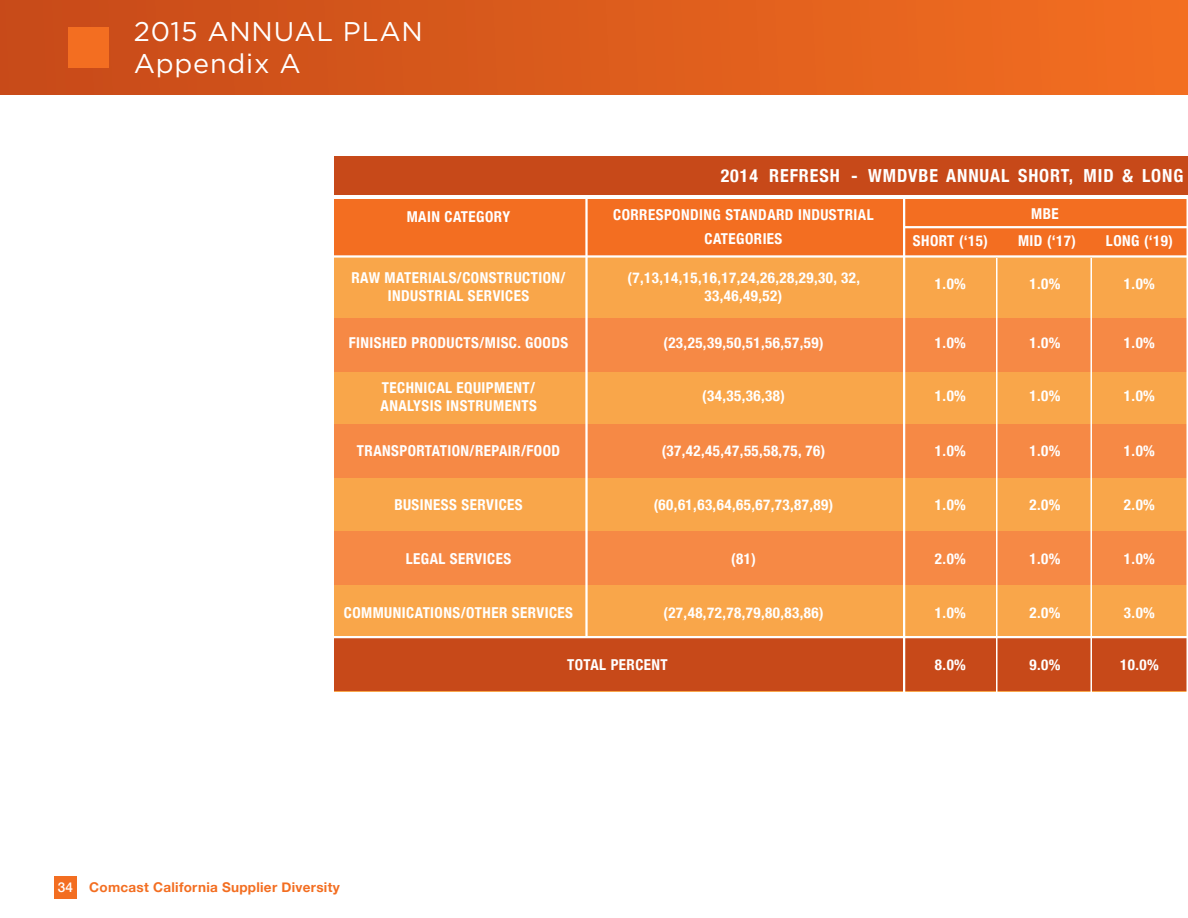
<style>
.page{position:relative;width:1188px;height:918px;background:#fff}
.page>*{position:absolute;margin:0;border:0;box-sizing:border-box;transform-origin:0 0}
.t1{font:27px/32.4px "Gotham";letter-spacing:.03em;color:#fff}
.t2{font:700 condensed 18px "Helvetica Neue";letter-spacing:.05em;color:#fff}
.t3{font:700 condensed 15px "Helvetica Neue";letter-spacing:.03em;color:#fff}
.t4{font:700 13.5px "Helvetica Neue";letter-spacing:.02em;color:#f36e21}
.s1{font-weight:500;color:#fff}
</style>
<div class="page">
<div style="left:54px;top:876px;width:22px;height:22px;background:#f36e21"></div>
<div style="left:0;top:0;width:1188px;height:94px;background:linear-gradient(to right,#c64a18,#f36e21)"></div>
<div style="left:68px;top:27px;width:41px;height:41px;background:#f36e21"></div>
<div style="left:334px;top:309px;width:854px;height:382px;background:#f9a64a"></div>
<div style="left:334px;top:318px;width:854px;height:53px;background:#f68945"></div>
<div style="left:334px;top:424px;width:854px;height:54px;background:#f68945"></div>
<div style="left:334px;top:531px;width:854px;height:53px;background:#f68945"></div>
<div style="left:334px;top:637px;width:854px;height:54px;background:#c74919"></div>
<div style="left:334px;top:239px;width:854px;height:77px;background:#f9a64a"></div>
<div style="left:334px;top:199px;width:854px;height:57px;background:#f36e21"></div>
<div style="left:334px;top:156px;width:854px;height:39px;background:#c74919"></div>
<hr style="left:903px;top:198px;width:2px;height:534px;background:#fff">
<hr style="left:1186px;top:197px;width:2px;height:537px;background:#fff">
<hr style="left:996px;top:258px;width:2px;height:483px;background:#fff">
<hr style="left:1090px;top:258px;width:2px;height:476px;background:#fff">
<hr style="left:585px;top:195px;width:3px;height:443px;background:#fff">
<hr style="left:903px;top:226px;width:285px;height:2px;background:#fff">
<hr style="left:327px;top:255px;width:861px;height:3px;background:#fff">
<hr style="left:327px;top:636px;width:861px;height:2px;background:#fff">
<h1 class="t1" style="left:134px;top:15px;width:291px">2015 ANNUAL PLAN<br>Appendix A</h1>
<p class="t2" style="left:721px;top:165px;width:464px">2014 REFRESH - WMDVBE ANNUAL SHORT, MID &amp; LONG</p>
<p class="t3" style="left:407px;top:207px;width:20px">MAIN</p>
<p class="t3" style="left:445px;top:207px;width:17px">CATEGORY</p>
<p class="t3" style="left:613px;top:206px;width:18px">CORRESPONDING</p>
<p class="t3" style="left:725px;top:206px;width:18px">STANDARD</p>
<p class="t3" style="left:798px;top:206px;width:13px">INDUSTRIAL</p>
<p class="t3" style="left:1031px;top:204px;width:29px">MBE</p>
<p class="t3" style="left:705px;top:230px;width:17px">CATEGORIES</p>
<p class="t3" style="left:913px;top:231px;width:18px">SHORT</p>
<p class="t3" style="left:959px;top:231px;width:30px">(‘15)</p>
<p class="t3" style="left:1018px;top:231px;width:59px">MID (‘17)</p>
<p class="t3" style="left:1106px;top:231px;width:17px">LONG</p>
<p class="t3" style="left:1144px;top:231px;width:30px">(‘19)</p>
<p class="t3" style="left:351px;top:268px;width:54px">RAW MATERIALS</p>
<p class="t3" style="left:457px;top:268px;width:23px">/CONSTRUCTION</p>
<p class="t3" style="left:561px;top:268px;width:6px">/</p>
<p class="t3" style="left:628px;top:268px;width:234px">(7,13,14,15,16,17,24,26,28,29,30, 32,</p>
<p class="t3" style="left:935px;top:274px;width:33px">1.0%</p>
<p class="t3" style="left:1029px;top:274px;width:33px">1.0%</p>
<p class="t3" style="left:1124px;top:274px;width:33px">1.0%</p>
<p class="t3" style="left:388px;top:286px;width:14px">INDUSTRIAL</p>
<p class="t3" style="left:468px;top:286px;width:16px">SERVICES</p>
<p class="t3" style="left:705px;top:286px;width:79px">33,46,49,52)</p>
<p class="t3" style="left:349px;top:334px;width:16px">FINISHED</p>
<p class="t3" style="left:412px;top:334px;width:18px">PRODUCTS</p>
<p class="t3" style="left:479px;top:334px;width:63px">/MISC. GOODS</p>
<p class="t3" style="left:663px;top:334px;width:162px">(23,25,39,50,51,56,57,59)</p>
<p class="t3" style="left:935px;top:334px;width:33px">1.0%</p>
<p class="t3" style="left:1029px;top:334px;width:33px">1.0%</p>
<p class="t3" style="left:1124px;top:334px;width:33px">1.0%</p>
<p class="t3" style="left:382px;top:379px;width:17px">TECHNICAL</p>
<p class="t3" style="left:457px;top:379px;width:26px">EQUIPMENT</p>
<p class="t3" style="left:530px;top:379px;width:6px">/</p>
<p class="t3" style="left:702px;top:386px;width:84px">(34,35,36,38)</p>
<p class="t3" style="left:935px;top:386px;width:33px">1.0%</p>
<p class="t3" style="left:1029px;top:386px;width:33px">1.0%</p>
<p class="t3" style="left:1124px;top:386px;width:33px">1.0%</p>
<p class="t3" style="left:381px;top:397px;width:18px">ANALYSIS</p>
<p class="t3" style="left:446px;top:397px;width:14px">INSTRUMENTS</p>
<p class="t3" style="left:357px;top:442px;width:17px">TRANSPORTATION</p>
<p class="t3" style="left:470px;top:442px;width:23px">/REPAIR</p>
<p class="t3" style="left:521px;top:442px;width:21px">/FOOD</p>
<p class="t3" style="left:662px;top:442px;width:165px">(37,42,45,47,55,58,75, 76)</p>
<p class="t3" style="left:935px;top:442px;width:33px">1.0%</p>
<p class="t3" style="left:1029px;top:442px;width:33px">1.0%</p>
<p class="t3" style="left:1124px;top:442px;width:33px">1.0%</p>
<p class="t3" style="left:394px;top:496px;width:18px">BUSINESS</p>
<p class="t3" style="left:461px;top:496px;width:16px">SERVICES</p>
<p class="t3" style="left:654px;top:496px;width:181px">(60,61,63,64,65,67,73,87,89)</p>
<p class="t3" style="left:935px;top:496px;width:33px">1.0%</p>
<p class="t3" style="left:1029px;top:496px;width:33px">2.0%</p>
<p class="t3" style="left:1124px;top:496px;width:33px">2.0%</p>
<p class="t3" style="left:406px;top:550px;width:17px">LEGAL</p>
<p class="t3" style="left:450px;top:550px;width:16px">SERVICES</p>
<p class="t3" style="left:731px;top:550px;width:26px">(81)</p>
<p class="t3" style="left:935px;top:550px;width:33px">2.0%</p>
<p class="t3" style="left:1029px;top:550px;width:33px">1.0%</p>
<p class="t3" style="left:1124px;top:550px;width:33px">1.0%</p>
<p class="t3" style="left:344px;top:604px;width:18px">COMMUNICATIONS</p>
<p class="t3" style="left:461px;top:604px;width:24px">/OTHER</p>
<p class="t3" style="left:512px;top:604px;width:16px">SERVICES</p>
<p class="t3" style="left:663px;top:604px;width:162px">(27,48,72,78,79,80,83,86)</p>
<p class="t3" style="left:935px;top:604px;width:33px">1.0%</p>
<p class="t3" style="left:1029px;top:604px;width:33px">2.0%</p>
<p class="t3" style="left:1124px;top:604px;width:33px">3.0%</p>
<p class="t3" style="left:567px;top:655px;width:17px">TOTAL</p>
<p class="t3" style="left:611px;top:655px;width:18px">PERCENT</p>
<p class="t3" style="left:935px;top:655px;width:33px">8.0%</p>
<p class="t3" style="left:1029px;top:655px;width:33px">9.0%</p>
<p class="t3" style="left:1120px;top:655px;width:40px">10.0%</p>
<p class="t4" style="left:58px;top:879px;width:284px"><span class="s1">34</span> Comcast California Supplier Diversity</p>
</div>
